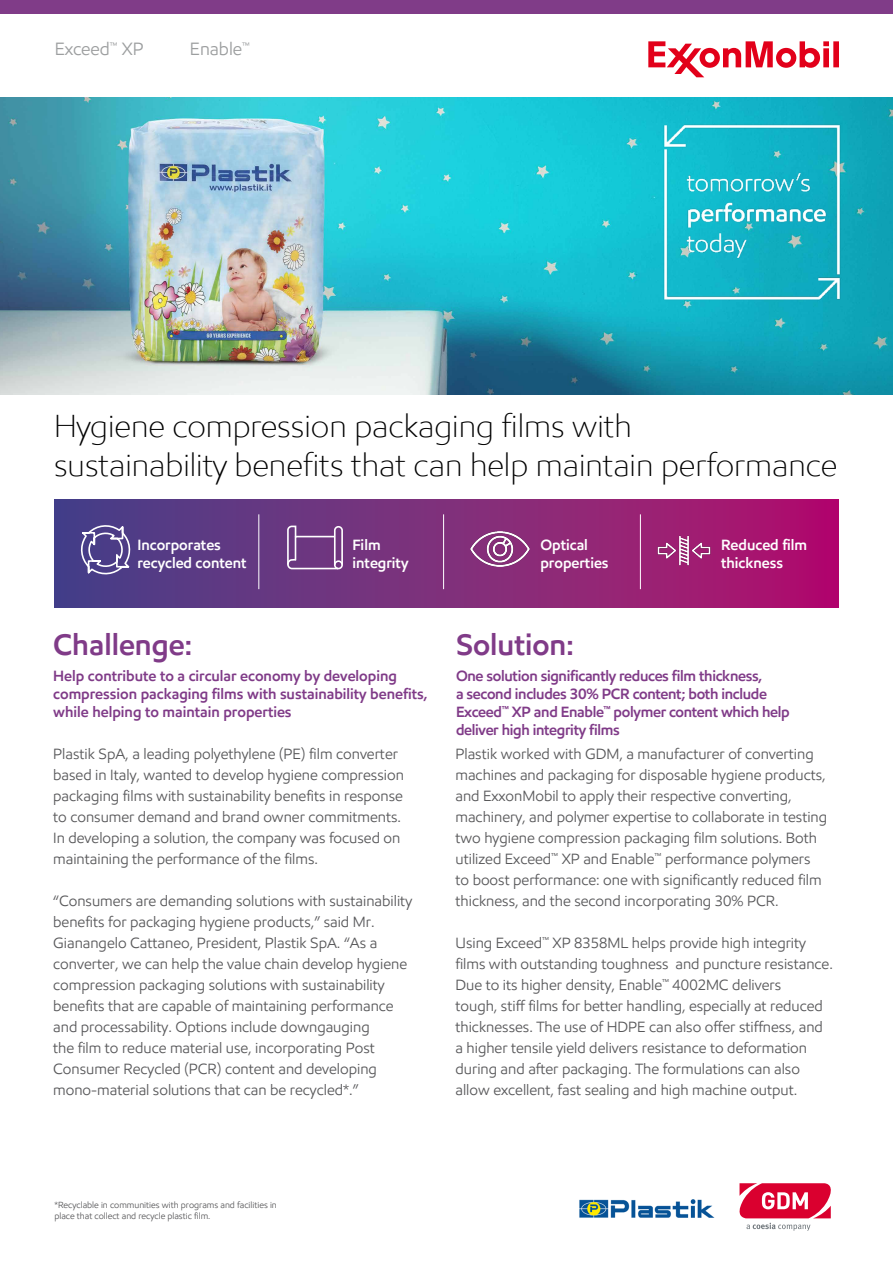
<style>
.page{position:relative;width:893px;height:1263px;background:#fff}
.page>*{position:absolute;margin:0;border:0;box-sizing:border-box;transform-origin:0 0}
.t1{font:300 32.25px/39px "E Mprint";color:#000}
.t2{font:600 30px "E Mprint";color:#803b88}
.t3{font:18px "E Mprint";color:#9c9e9f}
.t4{font:15px/21px "E Mprint";color:#58585a}
.t5{font:600 15px/18px "E Mprint";letter-spacing:-.02em;color:#803b88}
.t6{font:600 15px/18px "E Mprint";color:#803b88}
.t7{font:600 15px/18px "E Mprint";color:#fff}
.t8{font:9px/10.8px "E Mprint";color:#58585a}
</style>
<div class="page">
<svg style="left:648px;top:41px;width:191px;height:36px"></svg>
<div style="left:0;top:0;width:893px;height:14px;background:#803c88"></div>
<svg style="left:54px;top:499px;width:785px;height:108px;background:#7e2b7a"></svg>
<hr style="left:443px;top:514px;width:1px;height:75px;background:#fff">
<hr style="left:259px;top:514px;width:1px;height:75px;background:#fff">
<hr style="left:640px;top:514px;width:1px;height:75px;background:#fff">
<img style="left:0;top:98px;width:893px;height:296px">
<svg style="left:78px;top:523px;width:56px;height:54px;background:#6b609d"></svg>
<svg style="left:287px;top:525px;width:57px;height:45px;background:#865895"></svg>
<img style="left:650px;top:529px;width:68px;height:47px">
<img style="left:654px;top:114px;width:196px;height:196px">
<img style="left:471px;top:531px;width:59px;height:35px">
<svg style="left:739px;top:1183px;width:92px;height:48px"></svg>
<img style="left:579px;top:1199px;width:136px;height:19px">
<p class="t3" style="left:55px;top:38px;width:90px">Exceed<sup>™</sup> XP</p>
<p class="t3" style="left:190px;top:38px;width:61px">Enable<sup>™</sup></p>
<h1 class="t1" style="left:54px;top:406px;width:785px">Hygiene compression packaging films with<br>sustainability benefits that can help maintain performance</h1>
<p class="t7" style="left:137px;top:536px;width:111px">Incorporates recycled content</p>
<p class="t7" style="left:353px;top:536px;width:57px">Film integrity</p>
<p class="t7" style="left:540px;top:536px;width:70px">Optical properties</p>
<p class="t7" style="left:721px;top:536px;width:88px">Reduced film thickness</p>
<h2 class="t2" style="left:53px;top:626px;width:140px">Challenge:</h2>
<p class="t6" style="left:53px;top:667px;width:376px">Help contribute to a circular economy by developing compression packaging films with sustainability benefits, while helping to maintain properties</p>
<p class="t4" style="left:53px;top:743px;width:352px">Plastik SpA, a leading polyethylene (PE) film converter based in Italy, wanted to develop hygiene compression packaging films with sustainability benefits in response to consumer demand and brand owner commitments.<br>In developing a solution, the company was focused on maintaining the performance of the films.</p>
<p class="t4" style="left:53px;top:890px;width:360px">“Consumers are demanding solutions with sustainability benefits for packaging hygiene products,” said Mr.<br>Gianangelo Cattaneo, President, Plastik SpA. “As a converter, we can help the value chain develop hygiene compression packaging solutions with sustainability benefits that are capable of maintaining performance and processability. Options include downgauging<br>the film to reduce material use, incorporating Post Consumer Recycled (PCR) content and developing mono-material solutions that can be recycled*.”</p>
<h2 class="t2" style="left:456px;top:626px;width:119px">Solution:</h2>
<p class="t5" style="left:456px;top:667px;width:335px">One solution significantly reduces film thickness,<br>a second includes 30% PCR content; both include Exceed<sup>™</sup> XP and Enable<sup>™</sup> polymer content which help deliver high integrity films</p>
<p class="t4" style="left:455px;top:743px;width:373px">Plastik worked with GDM, a manufacturer of converting machines and packaging for disposable hygiene products, and ExxonMobil to apply their respective converting, machinery, and polymer expertise to collaborate in testing two hygiene compression packaging film solutions. Both utilized Exceed<sup>™</sup> XP and Enable<sup>™</sup> performance polymers to boost performance: one with significantly reduced film thickness, and the second incorporating 30% PCR.</p>
<p class="t4" style="left:455px;top:932px;width:379px">Using Exceed<sup>™</sup> XP 8358ML helps provide high integrity films with outstanding toughness and puncture resistance.<br>Due to its higher density, Enable<sup>™</sup> 4002MC delivers<br>tough, stiff films for better handling, especially at reduced thicknesses. The use of HDPE can also offer stiffness, and a higher tensile yield delivers resistance to deformation during and after packaging. The formulations can also allow excellent, fast sealing and high machine output.</p>
<p class="t8" style="left:54px;top:1200px;width:224px">*Recyclable in communities with programs and facilities in place that collect and recycle plastic film.</p>
</div>
